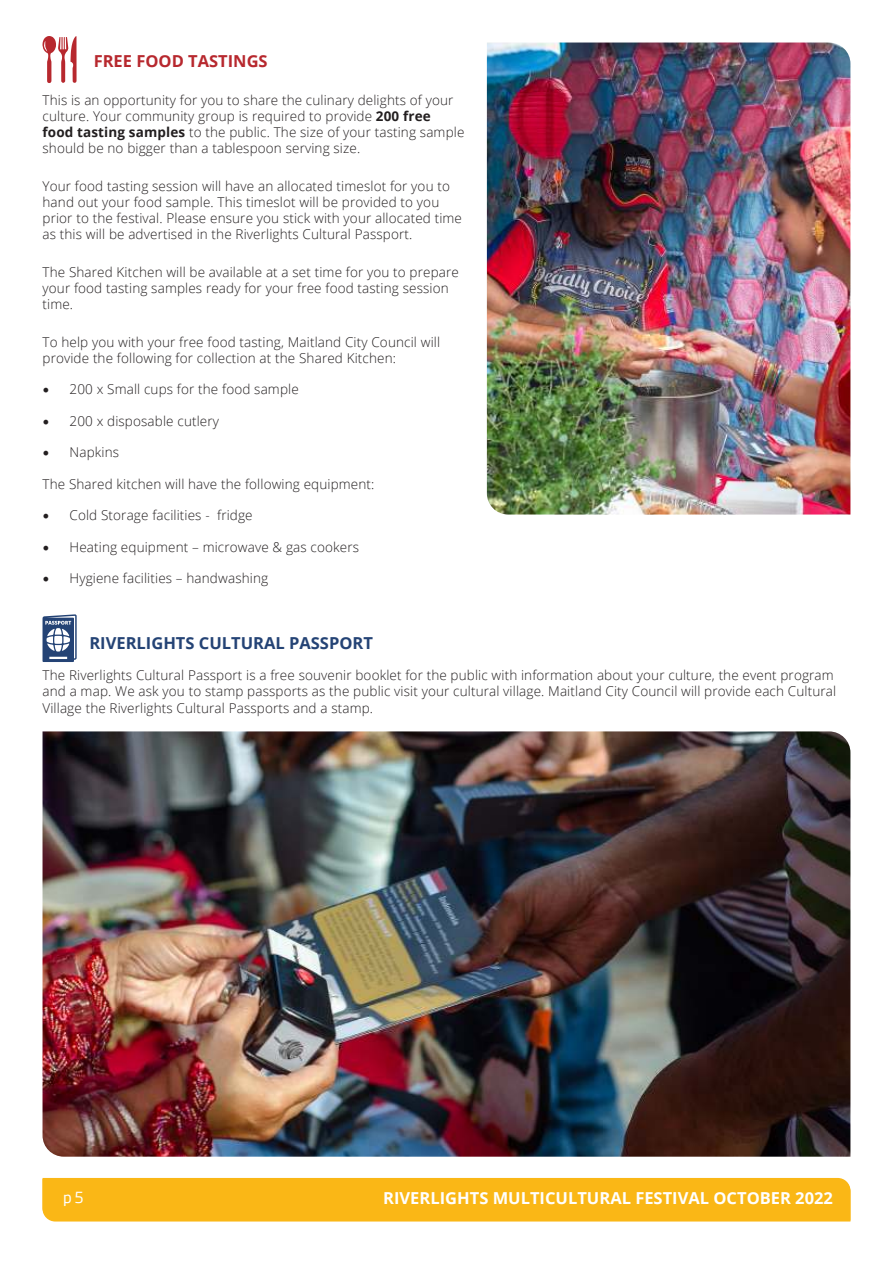
<style>
.page{position:relative;width:893px;height:1263px;background:#fff}
.page>*{position:absolute;margin:0;border:0;box-sizing:border-box;transform-origin:0 0}
.t1{font:700 16.5px "Open Sans";color:#fff}
.t2{font:700 16.5px "Open Sans";color:#244375}
.t3{font:700 16.5px "Open Sans";color:#b7282e}
.t4{font:15px "Soho Gothic Std";color:#fff}
.t5{font:300 13.5px/16.2px "Open Sans";letter-spacing:.01em;color:#231f20}
.s1{font-weight:700}
.s2{font-family:"Minion Pro";font-weight:400;font-size:18px}
</style>
<div class="page">
<div style="left:43px;top:1178px;width:807px;height:43px;background:#fab716"></div>
<img style="left:487px;top:43px;width:363px;height:471px">
<svg style="left:42px;top:36px;width:35px;height:47px"></svg>
<svg style="left:43px;top:614px;width:34px;height:48px"></svg>
<img style="left:43px;top:731px;width:807px;height:426px">
<p class="t3" style="left:94px;top:55px;width:176px">FREE FOOD TASTINGS</p>
<p class="t5" style="left:43px;top:93px;width:423px">This is an opportunity for you to share the culinary delights of your culture. Your community group is required to provide <span class="s1">200 free food tasting samples</span> to the public. The size of your tasting sample should be no bigger than a tablespoon serving size.</p>
<p class="t5" style="left:43px;top:179px;width:421px">Your food tasting session will have an allocated timeslot for you to hand out your food sample. This timeslot will be provided to you prior to the festival. Please ensure you stick with your allocated time as this will be advertised in the Riverlights Cultural Passport.</p>
<p class="t5" style="left:43px;top:265px;width:418px">The Shared Kitchen will be available at a set time for you to prepare your food tasting samples ready for your free food tasting session time.</p>
<p class="t5" style="left:43px;top:335px;width:399px">To help you with your free food tasting, Maitland City Council will provide the following for collection at the Shared Kitchen:</p>
<p class="t5" style="left:43px;top:383px;width:258px"><span class="s2">•</span> 200 x Small cups for the food sample</p>
<p class="t5" style="left:43px;top:414px;width:178px"><span class="s2">•</span> 200 x disposable cutlery</p>
<p class="t5" style="left:43px;top:446px;width:78px"><span class="s2">•</span> Napkins</p>
<p class="t5" style="left:43px;top:477px;width:333px">The Shared kitchen will have the following equipment:</p>
<p class="t5" style="left:43px;top:508px;width:212px"><span class="s2">•</span> Cold Storage facilities - fridge</p>
<p class="t5" style="left:43px;top:540px;width:318px"><span class="s2">•</span> Heating equipment – microwave &amp; gas cookers</p>
<p class="t5" style="left:43px;top:571px;width:227px"><span class="s2">•</span> Hygiene facilities – handwashing</p>
<p class="t2" style="left:89px;top:636px;width:285px">RIVERLIGHTS CULTURAL PASSPORT</p>
<p class="t5" style="left:43px;top:668px;width:795px">The Riverlights Cultural Passport is a free souvenir booklet for the public with information about your culture, the event program and a map. We ask you to stamp passports as the public visit your cultural village. Maitland City Council will provide each Cultural<br>Village the Riverlights Cultural Passports and a stamp.</p>
<p class="t4" style="left:63px;top:1192px;width:22px">p 5</p>
<p class="t1" style="left:383px;top:1191px;width:451px">RIVERLIGHTS MULTICULTURAL FESTIVAL OCTOBER 2022</p>
<p class="t1" style="left:465px;top:1192px;width:327px">RIVERLIGHTS MULTICULTURAL FESTIVAL</p>
<p class="t1" style="left:814px;top:1192px;width:20px">17</p>
</div>
